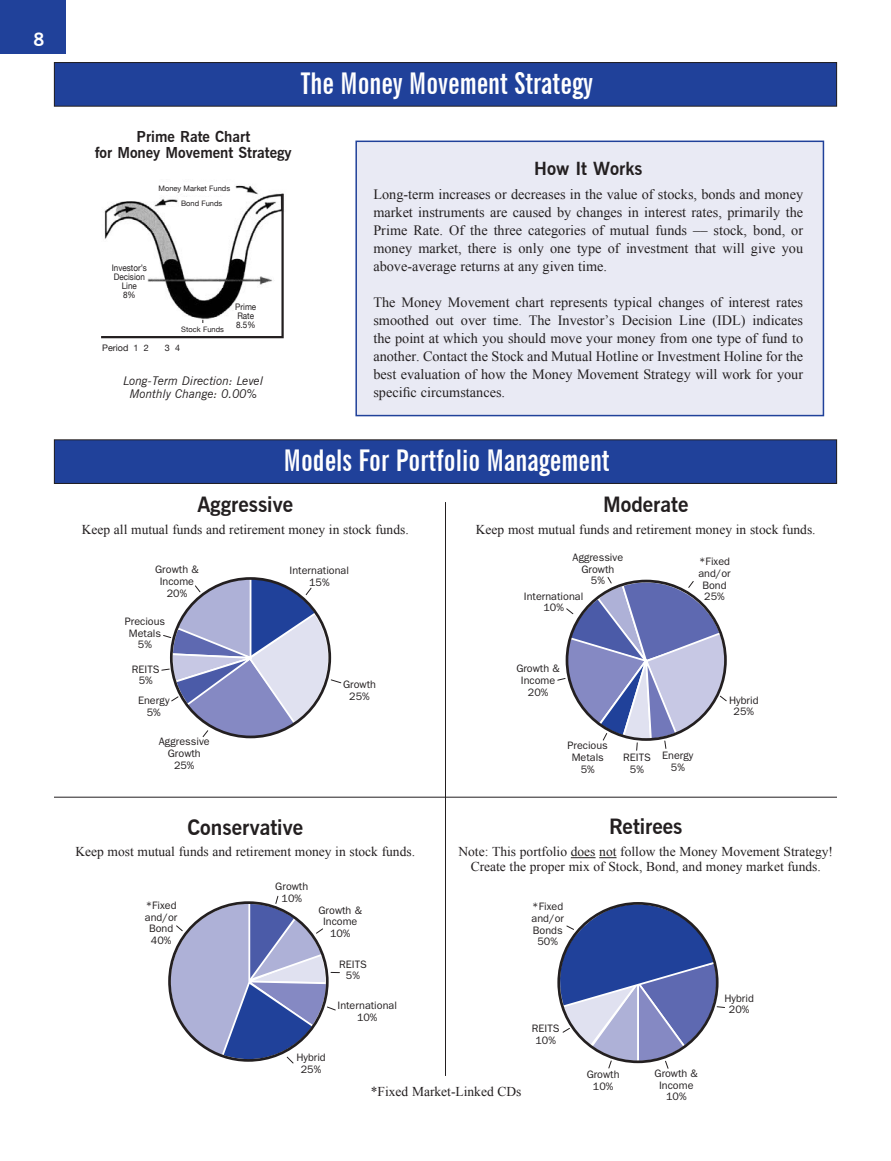
<style>
.page{position:relative;width:891px;height:1161px;background:#fff}
.page>*{position:absolute;margin:0;border:0;box-sizing:border-box;transform-origin:0 0}
.Header1{font:700 extra-condensed 30px "News Gothic BT";color:#fff}
.Subhead1{font:700 21px "News Gothic BT";color:#231f20}
.t1{font:700 18px "News Gothic BT";color:#231f20}
.t2{font:700 18px "News Gothic BT";color:#fff}
.t3{font:700 15px/16.5px "News Gothic BT";color:#231f20;text-align:center}
.t4{font:14.25px/18px "Times New Roman";color:#231f20;text-align:justify}
.t5{font:13.5px/15px "Times New Roman";color:#231f20;text-align:center}
.t6{font:italic 12px/13px "News Gothic BT";color:#231f20;text-align:center}
.t7{font:10.8px/11.7px "Franklin Gothic";color:#231f20;text-align:center}
.t8{font:9px/9px "Helvetica Neue";color:#231f20;scale:.9 1}
.t9{font:9px "Helvetica Neue";color:#231f20}
.t10{font:7.5px "Helvetica Neue";color:#231f20}
</style>
<div class="page">
<div style="left:0;top:0;width:66px;height:54px;background:#20419a"></div>
<div style="left:355px;top:141px;width:469px;height:275px;background:#e9eaf4;border:2px solid #20419a"></div>
<div style="left:54px;top:63px;width:783px;height:43px;background:#20419a"></div>
<div style="left:54px;top:62px;width:783px;height:45px;border:1px solid #231f20"></div>
<svg style="left:101px;top:191px;width:183px;height:148px"></svg>
<div style="left:54px;top:440px;width:783px;height:43px;background:#20419a"></div>
<div style="left:54px;top:439px;width:783px;height:45px;border:1px solid #231f20"></div>
<svg style="left:571px;top:857px;width:46px;height:1px"></svg>
<hr style="left:54px;top:797px;width:783px;height:1px;background:#231f20">
<hr style="left:445px;top:502px;width:1px;height:574px;background:#231f20">
<div style="left:157px;top:183px;width:77px;height:10px;background:#fff"></div>
<div style="left:180px;top:198px;width:57px;height:10px;background:#fff"></div>
<div style="left:180px;top:323px;width:51px;height:12px;background:#fff"></div>
<svg style="left:161px;top:577px;width:181px;height:162px"></svg>
<svg style="left:557px;top:577px;width:170px;height:174px"></svg>
<svg style="left:168px;top:895px;width:171px;height:169px"></svg>
<svg style="left:557px;top:902px;width:168px;height:167px"></svg>
<p class="t2" style="left:34px;top:28px;width:12px">8</p>
<p class="Header1" style="left:301px;top:65px;width:293px">The Money Movement Strategy</p>
<p class="t3" style="left:95px;top:128px;width:198px">Prime Rate Chart<br>for Money Movement Strategy</p>
<p class="t10" style="left:159px;top:183px;width:73px">Money Market Funds</p>
<p class="t10" style="left:181px;top:198px;width:43px">Bond Funds</p>
<p class="t8" style="left:112px;top:263px;width:41px">Investor’s<br>Decision</p>
<p class="t8" style="left:122px;top:281px;width:18px">Line<br>8%</p>
<p class="t10" style="left:181px;top:323px;width:44px">Stock Funds</p>
<p class="t8" style="left:235px;top:303px;width:25px">Prime<br>Rate<br>8.5%</p>
<p class="t9" style="left:102px;top:341px;width:48px">Period 1 2</p>
<p class="t9" style="left:165px;top:341px;width:17px">3 4</p>
<p class="t6" style="left:124px;top:374px;width:141px">Long-Term Direction: Level<br>Monthly Change: 0.00%</p>
<p class="t1" style="left:534px;top:157px;width:110px">How It Works</p>
<p class="t4" style="left:373px;top:185px;width:431px">Long-term increases or decreases in the value of stocks, bonds and money market instruments are caused by changes in interest rates, primarily the Prime Rate. Of the three categories of mutual funds –– stock, bond, or money market, there is only one type of investment that will give you above-average returns at any given time.</p>
<p class="t4" style="left:373px;top:293px;width:431px">The Money Movement chart represents typical changes of interest rates smoothed out over time. The Investor’s Decision Line (IDL) indicates the point at which you should move your money from one type of fund to another. Contact the Stock and Mutual Hotline or Investment Holine for the best evaluation of how the Money Movement Strategy will work for your specific circumstances.</p>
<p class="Header1" style="left:284px;top:442px;width:327px">Models For Portfolio Management</p>
<p class="Subhead1" style="left:197px;top:492px;width:97px">Aggressive</p>
<p class="t5" style="left:82px;top:522px;width:328px">Keep all mutual funds and retirement money in stock funds.</p>
<p class="Subhead1" style="left:603px;top:492px;width:87px">Moderate</p>
<p class="t5" style="left:476px;top:522px;width:341px">Keep most mutual funds and retirement money in stock funds.</p>
<p class="t7" style="left:155px;top:564px;width:45px">Growth &amp;<br>Income<br>20%</p>
<p class="t7" style="left:125px;top:616px;width:42px">Precious<br>Metals<br>5%</p>
<p class="t7" style="left:132px;top:663px;width:29px">REITS<br>5%</p>
<p class="t7" style="left:138px;top:695px;width:33px">Energy<br>5%</p>
<p class="t7" style="left:159px;top:736px;width:52px">Aggressive<br>Growth<br>25%</p>
<p class="t7" style="left:290px;top:565px;width:61px">International<br>15%</p>
<p class="t7" style="left:343px;top:678px;width:34px">Growth<br>25%</p>
<p class="Subhead1" style="left:187px;top:814px;width:117px">Conservative</p>
<p class="t5" style="left:75px;top:844px;width:341px">Keep most mutual funds and retirement money in stock funds.</p>
<p class="t7" style="left:145px;top:900px;width:34px">*Fixed and/or<br>Bond<br>40%</p>
<p class="t7" style="left:275px;top:881px;width:34px">Growth<br>10%</p>
<p class="t7" style="left:319px;top:904px;width:45px">Growth &amp;<br>Income<br>10%</p>
<p class="t7" style="left:339px;top:958px;width:29px">REITS<br>5%</p>
<p class="t7" style="left:338px;top:1000px;width:61px">International<br>10%</p>
<p class="t7" style="left:573px;top:551px;width:52px">Aggressive<br>Growth<br>5%</p>
<p class="t7" style="left:524px;top:590px;width:61px">International<br>10%</p>
<p class="t7" style="left:516px;top:663px;width:45px">Growth &amp;<br>Income<br>20%</p>
<p class="t7" style="left:698px;top:556px;width:34px">*Fixed and/or<br>Bond<br>25%</p>
<p class="t7" style="left:729px;top:694px;width:31px">Hybrid<br>25%</p>
<p class="t7" style="left:568px;top:740px;width:42px">Precious<br>Metals<br>5%</p>
<p class="t7" style="left:623px;top:752px;width:29px">REITS<br>5%</p>
<p class="t7" style="left:662px;top:750px;width:33px">Energy<br>5%</p>
<p class="Subhead1" style="left:609px;top:814px;width:75px">Retirees</p>
<p class="t5" style="left:458px;top:844px;width:376px">Note: This portfolio does not follow the Money Movement Strategy!<br>Create the proper mix of Stock, Bond, and money market funds.</p>
<p class="t7" style="left:532px;top:901px;width:34px">*Fixed and/or<br>Bonds<br>50%</p>
<p class="t7" style="left:532px;top:1022px;width:29px">REITS<br>10%</p>
<p class="t7" style="left:724px;top:992px;width:31px">Hybrid<br>20%</p>
<p class="t7" style="left:296px;top:1052px;width:31px">Hybrid<br>25%</p>
<p class="t5" style="left:371px;top:1084px;width:152px">*Fixed Market-Linked CDs</p>
<p class="t7" style="left:587px;top:1069px;width:34px">Growth<br>10%</p>
<p class="t7" style="left:655px;top:1067px;width:45px">Growth &amp;<br>Income<br>10%</p>
</div>
